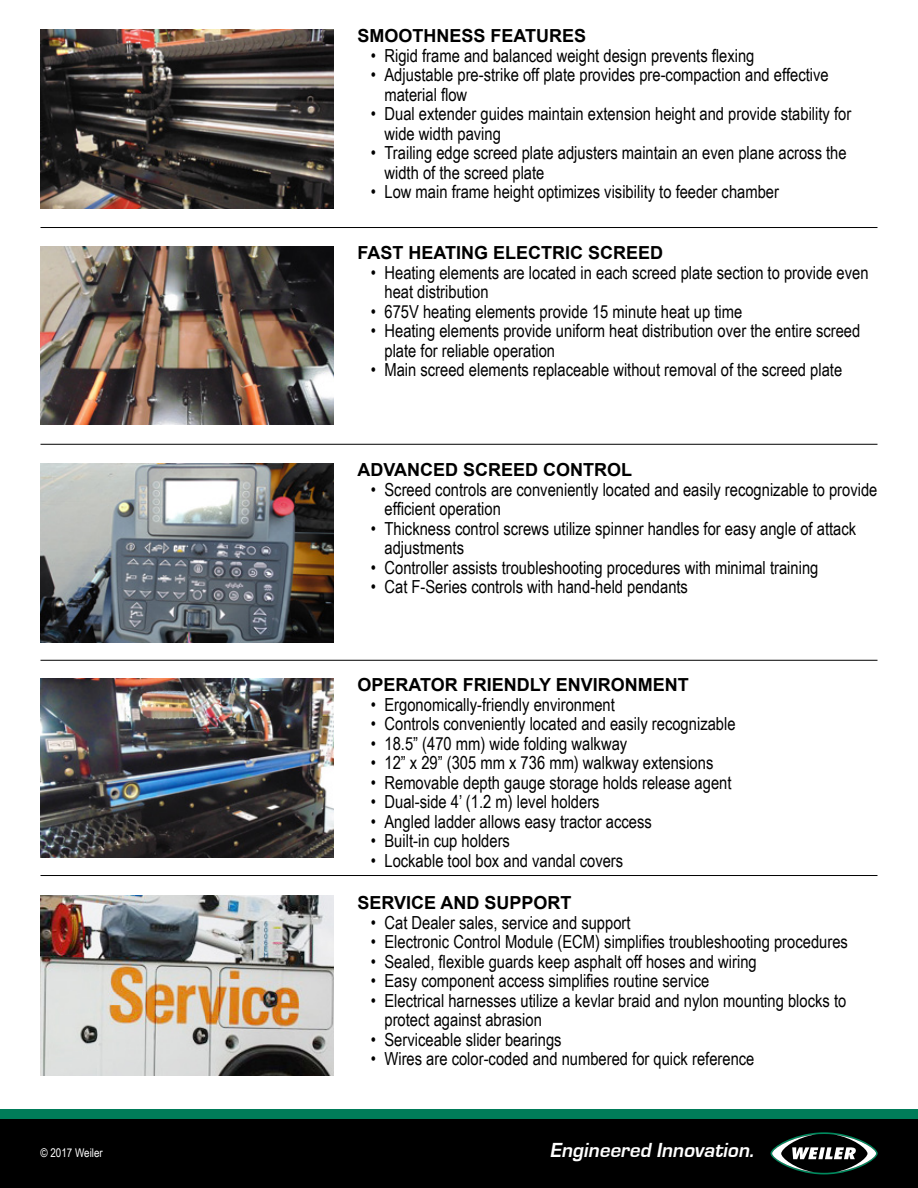
<style>
.page{position:relative;width:918px;height:1188px;background:#fff}
.page>*{position:absolute;margin:0;border:0;box-sizing:border-box;transform-origin:0 0}
.t1{font:italic 700 21px "Eurostile";color:#fff}
.t2{font:18px/19.5px "Arial Narrow";color:#000}
.t3{font:700 18px "Arial";color:#000}
.t4{font:12px "Arial Narrow";color:#fff}
</style>
<div class="page">
<div style="left:0;top:1109px;width:918px;height:10px;background:#007c59"></div>
<div style="left:0;top:1119px;width:918px;height:69px;background:#000"></div>
<svg style="left:771px;top:1132px;width:107px;height:42px"></svg>
<hr style="left:40px;top:227px;width:838px;height:1px;background:#000">
<hr style="left:40px;top:444px;width:838px;height:1px;background:#000">
<hr style="left:40px;top:660px;width:838px;height:1px;background:#000">
<hr style="left:40px;top:875px;width:838px;height:1px;background:#000">
<img style="left:40px;top:29px;width:294px;height:180px">
<img style="left:40px;top:246px;width:294px;height:178px">
<img style="left:40px;top:463px;width:294px;height:179px">
<img style="left:40px;top:678px;width:294px;height:180px">
<img style="left:40px;top:896px;width:294px;height:179px">
<p class="t3" style="left:357px;top:24px;width:230px">SMOOTHNESS FEATURES</p>
<p class="t2" style="left:371px;top:45px;width:385px">• Rigid frame and balanced weight design prevents flexing</p>
<p class="t2" style="left:384px;top:65px;width:446px;text-indent:-14px">• Adjustable pre-strike off plate provides pre-compaction and effective material flow</p>
<p class="t2" style="left:384px;top:104px;width:468px;text-indent:-14px">• Dual extender guides maintain extension height and provide stability for wide width paving</p>
<p class="t2" style="left:384px;top:143px;width:464px;text-indent:-14px">• Trailing edge screed plate adjusters maintain an even plane across the width of the screed plate</p>
<p class="t2" style="left:371px;top:182px;width:410px">• Low main frame height optimizes visibility to feeder chamber</p>
<p class="t3" style="left:357px;top:241px;width:307px">FAST HEATING ELECTRIC SCREED</p>
<p class="t2" style="left:384px;top:262px;width:486px;text-indent:-14px">• Heating elements are located in each screed plate section to provide even heat distribution</p>
<p class="t2" style="left:371px;top:301px;width:373px">• 675V heating elements provide 15 minute heat up time</p>
<p class="t2" style="left:384px;top:321px;width:477px;text-indent:-14px">• Heating elements provide uniform heat distribution over the entire screed plate for reliable operation</p>
<p class="t2" style="left:371px;top:360px;width:473px">• Main screed elements replaceable without removal of the screed plate</p>
<p class="t3" style="left:357px;top:458px;width:276px">ADVANCED SCREED CONTROL</p>
<p class="t2" style="left:384px;top:479px;width:495px;text-indent:-14px">• Screed controls are conveniently located and easily recognizable to provide efficient operation</p>
<p class="t2" style="left:384px;top:518px;width:473px;text-indent:-14px">• Thickness control screws utilize spinner handles for easy angle of attack adjustments</p>
<p class="t2" style="left:371px;top:557px;width:449px">• Controller assists troubleshooting procedures with minimal training</p>
<p class="t2" style="left:371px;top:576px;width:319px">• Cat F-Series controls with hand-held pendants</p>
<p class="t3" style="left:357px;top:673px;width:333px">OPERATOR FRIENDLY ENVIRONMENT</p>
<p class="t2" style="left:371px;top:694px;width:245px">• Ergonomically-friendly environment</p>
<p class="t2" style="left:371px;top:714px;width:366px">• Controls conveniently located and easily recognizable</p>
<p class="t2" style="left:371px;top:733px;width:258px">• 18.5” (470 mm) wide folding walkway</p>
<p class="t2" style="left:371px;top:753px;width:344px">• 12” x 29” (305 mm x 736 mm) walkway extensions</p>
<p class="t2" style="left:371px;top:772px;width:362px">• Removable depth gauge storage holds release agent</p>
<p class="t2" style="left:371px;top:792px;width:230px">• Dual-side 4’ (1.2 m) level holders</p>
<p class="t2" style="left:371px;top:811px;width:282px">• Angled ladder allows easy tractor access</p>
<p class="t2" style="left:371px;top:831px;width:141px">• Built-in cup holders</p>
<p class="t2" style="left:371px;top:850px;width:254px">• Lockable tool box and vandal covers</p>
<p class="t3" style="left:357px;top:891px;width:216px">SERVICE AND SUPPORT</p>
<p class="t2" style="left:371px;top:912px;width:261px">• Cat Dealer sales, service and support</p>
<p class="t2" style="left:371px;top:931px;width:478px">• Electronic Control Module (ECM) simplifies troubleshooting procedures</p>
<p class="t2" style="left:371px;top:951px;width:387px">• Sealed, flexible guards keep asphalt off hoses and wiring</p>
<p class="t2" style="left:371px;top:970px;width:340px">• Easy component access simplifies routine service</p>
<p class="t2" style="left:384px;top:990px;width:463px;text-indent:-14px">• Electrical harnesses utilize a kevlar braid and nylon mounting blocks to protect against abrasion</p>
<p class="t2" style="left:371px;top:1029px;width:192px">• Serviceable slider bearings</p>
<p class="t2" style="left:371px;top:1048px;width:385px">• Wires are color-coded and numbered for quick reference</p>
<p class="t4" style="left:40px;top:1144px;width:64px">© 2017 Weiler</p>
<p class="t1" style="left:550px;top:1138px;width:210px">Engineered Innovation.</p>
</div>
